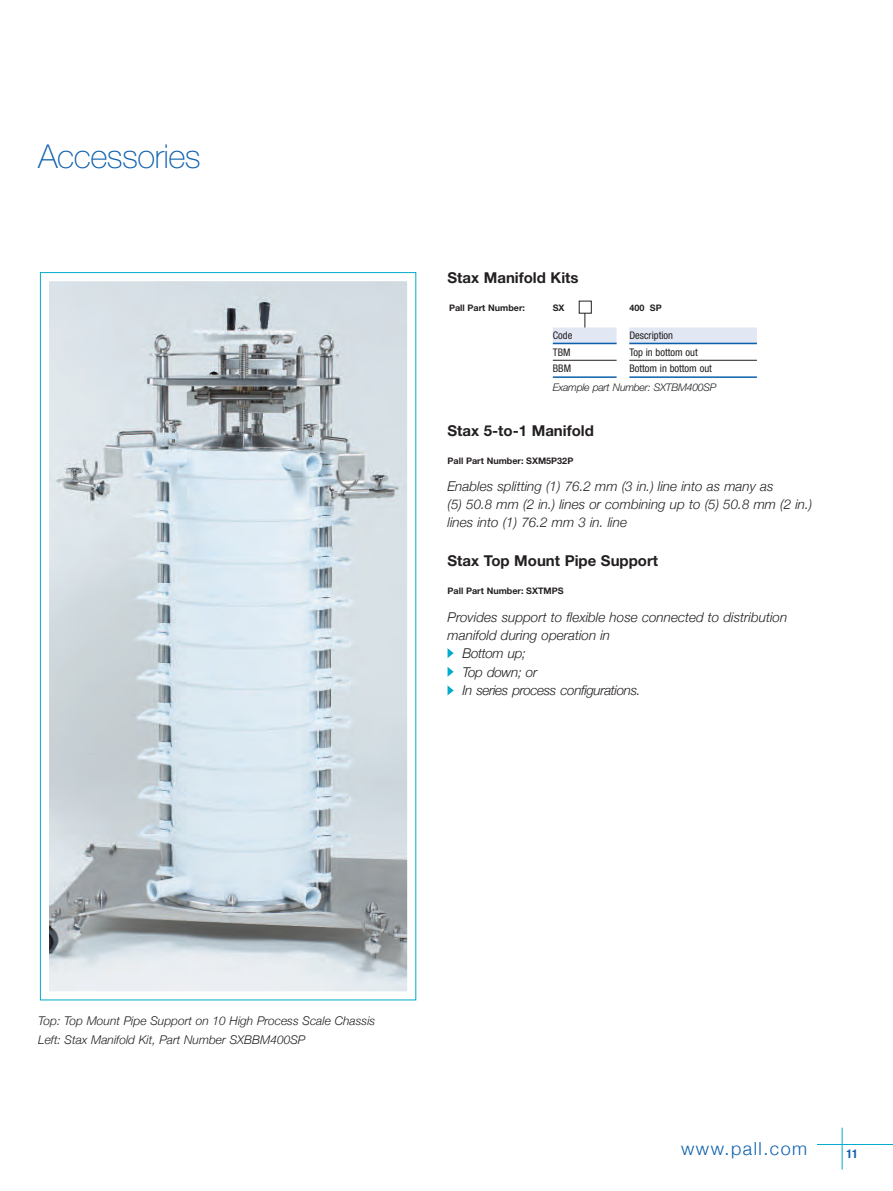
<style>
.page{position:relative;width:893px;height:1191px;background:#fff}
.page>*{position:absolute;margin:0;border:0;box-sizing:border-box;transform-origin:0 0}
.t1{font:100 33px "Helvetica Neue";letter-spacing:-.015em;color:#0d60ae}
.t2{font:300 18px "Helvetica Neue";letter-spacing:.085em;color:#0d60ae}
.t3{font:700 15px "Helvetica Neue";color:#231f20}
.t4{font:italic 300 13.5px/18px "Helvetica Neue";color:#231f20}
.t5{font:italic 300 13.5px "Helvetica Neue";letter-spacing:-.03em;color:#231f20}
.t6{font:italic 300 12px/19.2px "Helvetica Neue";color:#231f20}
.t7{font:700 condensed 12px "Helvetica Neue";color:#0d60ae}
.t8{font:condensed 10.5px/16.4px "Helvetica Neue";color:#231f20}
.t9{font:italic 300 10.5px "Helvetica Neue";letter-spacing:-.03em;color:#231f20}
.t10{font:700 9px "Helvetica Neue";color:#231f20}
</style>
<div class="page">
<hr style="left:817px;top:1144px;width:76px;height:1px;background:#00abcd">
<hr style="left:842px;top:1127px;width:1px;height:42px;background:#00abcd">
<div style="left:579px;top:301px;width:13px;height:12px;border:1px solid #231f20"></div>
<svg style="left:584px;top:313px;width:1px;height:14px"></svg>
<div style="left:553px;top:327px;width:64px;height:17px;background:#e2e7f4"></div>
<hr style="left:553px;top:343px;width:64px;height:1px;background:#0d60ae">
<hr style="left:553px;top:360px;width:64px;height:1px;background:#231f20">
<hr style="left:553px;top:376px;width:64px;height:2px;background:#0d60ae">
<div style="left:629px;top:327px;width:128px;height:17px;background:#e2e7f4"></div>
<hr style="left:629px;top:343px;width:128px;height:1px;background:#0d60ae">
<hr style="left:629px;top:360px;width:128px;height:1px;background:#231f20">
<hr style="left:629px;top:376px;width:128px;height:2px;background:#0d60ae">
<svg style="left:448px;top:648px;width:6px;height:10px"></svg>
<svg style="left:448px;top:667px;width:6px;height:10px"></svg>
<svg style="left:448px;top:686px;width:6px;height:9px"></svg>
<img style="left:50px;top:282px;width:356px;height:708px">
<div style="left:40px;top:272px;width:376px;height:728px;border:9px solid #fff"></div>
<h1 class="t1" style="left:38px;top:145px;width:164px">Accessories</h1>
<p class="t3" style="left:448px;top:272px;width:133px">Stax Manifold Kits</p>
<p class="t10" style="left:449px;top:304px;width:77px">Pall Part Number:</p>
<p class="t8" style="left:553px;top:328px;width:21px">Code<br>TBM<br>BBM</p>
<p class="t8" style="left:629px;top:328px;width:84px">Description<br>Top in bottom out<br>Bottom in bottom out</p>
<p class="t10" style="left:553px;top:305px;width:13px">SX</p>
<p class="t10" style="left:629px;top:305px;width:34px">400 SP</p>
<p class="t9" style="left:553px;top:384px;width:165px">Example part Number: SXTBM400SP</p>
<p class="t3" style="left:448px;top:425px;width:148px">Stax 5-to-1 Manifold</p>
<p class="t10" style="left:448px;top:457px;width:127px">Pall Part Number: SXM5P32P</p>
<p class="t4" style="left:448px;top:477px;width:366px">Enables splitting (1) 76.2 mm (3 in.) line into as many as<br>(5) 50.8 mm (2 in.) lines or combining up to (5) 50.8 mm (2 in.) lines into (1) 76.2 mm 3 in. line</p>
<p class="t3" style="left:448px;top:555px;width:212px">Stax Top Mount Pipe Support</p>
<p class="t10" style="left:448px;top:587px;width:118px">Pall Part Number: SXTMPS</p>
<p class="t4" style="left:448px;top:607px;width:341px">Provides support to flexible hose connected to distribution</p>
<p class="t4" style="left:448px;top:625px;width:164px">manifold during operation in</p>
<p class="t5" style="left:462px;top:645px;width:65px">Bottom up;</p>
<p class="t5" style="left:462px;top:664px;width:76px">Top down; or</p>
<p class="t5" style="left:462px;top:682px;width:180px">In series process configurations.</p>
<p class="t6" style="left:38px;top:1011px;width:339px">Top: Top Mount Pipe Support on 10 High Process Scale Chassis<br>Left: Stax Manifold Kit, Part Number SXBBM400SP</p>
<h2 class="t2" style="left:681px;top:1138px;width:128px">www.pall.com</h2>
<p class="t7" style="left:846px;top:1149px;width:13px">11</p>
</div>
